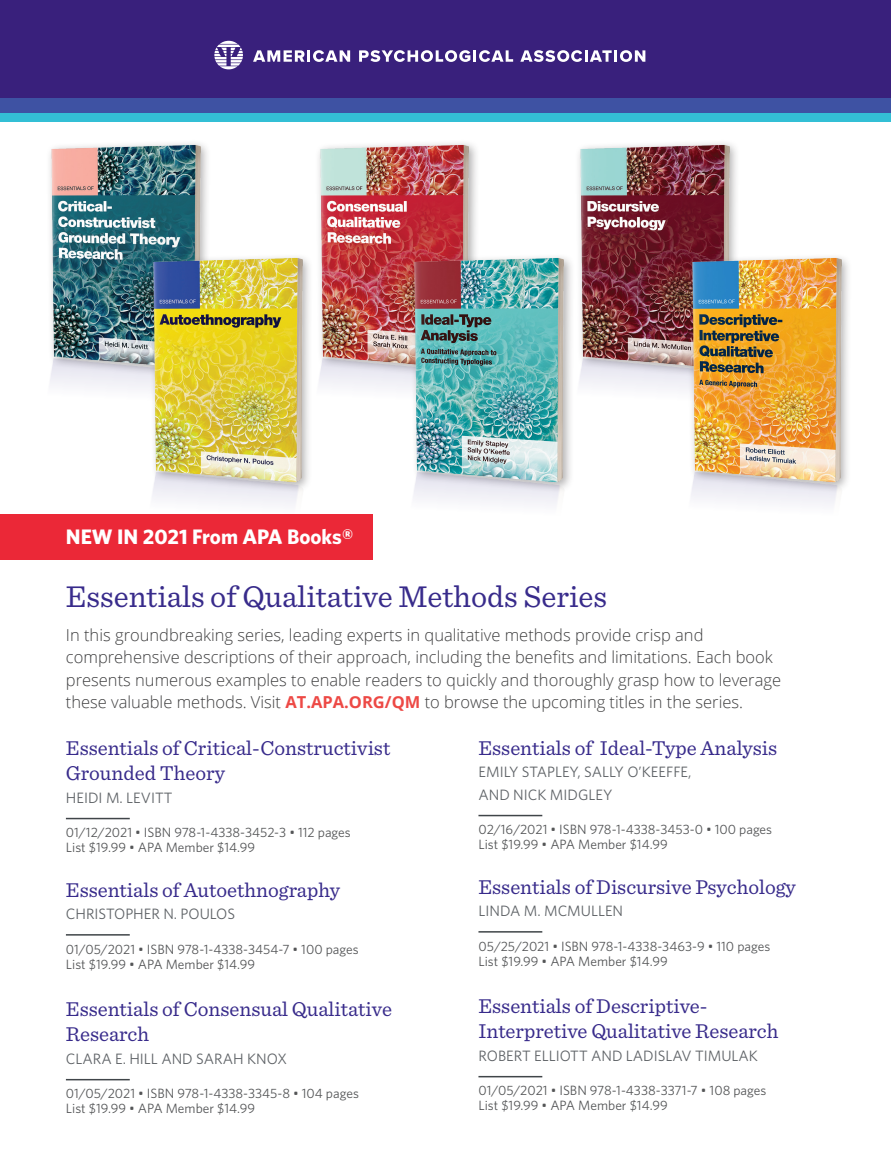
<style>
.page{position:relative;width:891px;height:1175px;background:#fff}
.page>*{position:absolute;margin:0;border:0;box-sizing:border-box;transform-origin:0 0}
.t1{font:31.5px "Sentinel";color:#382b8b}
.MP-Title{font:21px/25.5px "Sentinel";color:#382b8b}
.t2{font:700 21px "Whitney";color:#fff}
.Body-No_Rule{font:300 16.5px/22.5px "Open Sans";color:#3e3e3f}
.Subtitle{font:15px/22.5px "Whitney";color:#5e6266}
.MP-Book_Info_Indent{font:13.5px/15px "Whitney";color:#545557}
.s1{font-weight:700;color:#ed4945}
</style>
<div class="page">
<div style="left:0;top:0;width:891px;height:99px;background:#39207c"></div>
<div style="left:0;top:99px;width:891px;height:14px;background:#3e52a3"></div>
<div style="left:0;top:113px;width:891px;height:9px;background:#33bfd5"></div>
<svg style="left:214px;top:41px;width:29px;height:28px"></svg>
<svg style="left:253px;top:50px;width:97px;height:12px"></svg>
<svg style="left:359px;top:50px;width:154px;height:12px"></svg>
<svg style="left:520px;top:50px;width:125px;height:12px"></svg>
<img style="left:50px;top:143px;width:157px;height:195px">
<img style="left:50px;top:338px;width:96px;height:50px">
<img style="left:319px;top:143px;width:157px;height:195px">
<img style="left:319px;top:338px;width:88px;height:50px">
<img style="left:579px;top:143px;width:157px;height:195px">
<img style="left:579px;top:338px;width:106px;height:51px">
<img style="left:146px;top:251px;width:164px;height:200px">
<img style="left:152px;top:451px;width:157px;height:53px">
<img style="left:407px;top:251px;width:164px;height:200px">
<img style="left:413px;top:451px;width:158px;height:53px">
<img style="left:685px;top:251px;width:163px;height:200px">
<img style="left:691px;top:451px;width:157px;height:53px">
<hr style="left:66px;top:817px;width:64px;height:2px;background:#404549">
<hr style="left:66px;top:934px;width:64px;height:1px;background:#404549">
<hr style="left:66px;top:1078px;width:64px;height:2px;background:#404549">
<hr style="left:478px;top:814px;width:64px;height:2px;background:#404549">
<hr style="left:478px;top:931px;width:64px;height:1px;background:#404549">
<hr style="left:478px;top:1075px;width:64px;height:2px;background:#404549">
<div style="left:0;top:514px;width:372px;height:45px;background:#eb2837"></div>
<p class="t2" style="left:66px;top:522px;width:289px">NEW IN 2021 From APA Books®</p>
<p class="t1" style="left:66px;top:573px;width:543px">Essentials of Qualitative Methods Series</p>
<p class="Body-No_Rule" style="left:66px;top:623px;width:717px">In this groundbreaking series, leading experts in qualitative methods provide crisp and comprehensive descriptions of their approach, including the benefits and limitations. Each book presents numerous examples to enable readers to quickly and thoroughly grasp how to leverage these valuable methods. Visit <span class="s1">AT.APA.ORG/QM</span> to browse the upcoming titles in the series.</p>
<p class="MP-Title" style="left:66px;top:733px;width:326px">Essentials of Critical-Constructivist<br>Grounded Theory</p>
<p class="Subtitle" style="left:66px;top:786px;width:108px">HEIDI M. LEVITT</p>
<p class="MP-Book_Info_Indent" style="left:66px;top:824px;width:286px">01/12/2021 • ISBN 978-1-4338-3452-3 • 112 pages<br>List $19.99 • APA Member $14.99</p>
<p class="MP-Title" style="left:66px;top:875px;width:276px">Essentials of Autoethnography</p>
<p class="Subtitle" style="left:66px;top:902px;width:171px">CHRISTOPHER N. POULOS</p>
<p class="MP-Book_Info_Indent" style="left:66px;top:941px;width:294px">01/05/2021 • ISBN 978-1-4338-3454-7 • 100 pages<br>List $19.99 • APA Member $14.99</p>
<p class="MP-Title" style="left:66px;top:994px;width:328px">Essentials of Consensual Qualitative<br>Research</p>
<p class="Subtitle" style="left:66px;top:1047px;width:222px">CLARA E. HILL AND SARAH KNOX</p>
<p class="MP-Book_Info_Indent" style="left:66px;top:1085px;width:295px">01/05/2021 • ISBN 978-1-4338-3345-8 • 104 pages<br>List $19.99 • APA Member $14.99</p>
<p class="MP-Title" style="left:478px;top:733px;width:300px">Essentials of Ideal-Type Analysis</p>
<p class="Subtitle" style="left:478px;top:760px;width:214px">EMILY STAPLEY, SALLY O’KEEFFE,<br>AND NICK MIDGLEY</p>
<p class="MP-Book_Info_Indent" style="left:478px;top:821px;width:295px">02/16/2021 • ISBN 978-1-4338-3453-0 • 100 pages<br>List $19.99 • APA Member $14.99</p>
<p class="MP-Title" style="left:478px;top:872px;width:319px">Essentials of Discursive Psychology</p>
<p class="Subtitle" style="left:478px;top:899px;width:146px">LINDA M. MCMULLEN</p>
<p class="MP-Book_Info_Indent" style="left:478px;top:938px;width:293px">05/25/2021 • ISBN 978-1-4338-3463-9 • 110 pages<br>List $19.99 • APA Member $14.99</p>
<p class="MP-Title" style="left:478px;top:991px;width:302px">Essentials of Descriptive-<br>Interpretive Qualitative Research</p>
<p class="Subtitle" style="left:478px;top:1044px;width:281px">ROBERT ELLIOTT AND LADISLAV TIMULAK</p>
<p class="MP-Book_Info_Indent" style="left:478px;top:1082px;width:289px">01/05/2021 • ISBN 978-1-4338-3371-7 • 108 pages<br>List $19.99 • APA Member $14.99</p>
</div>
